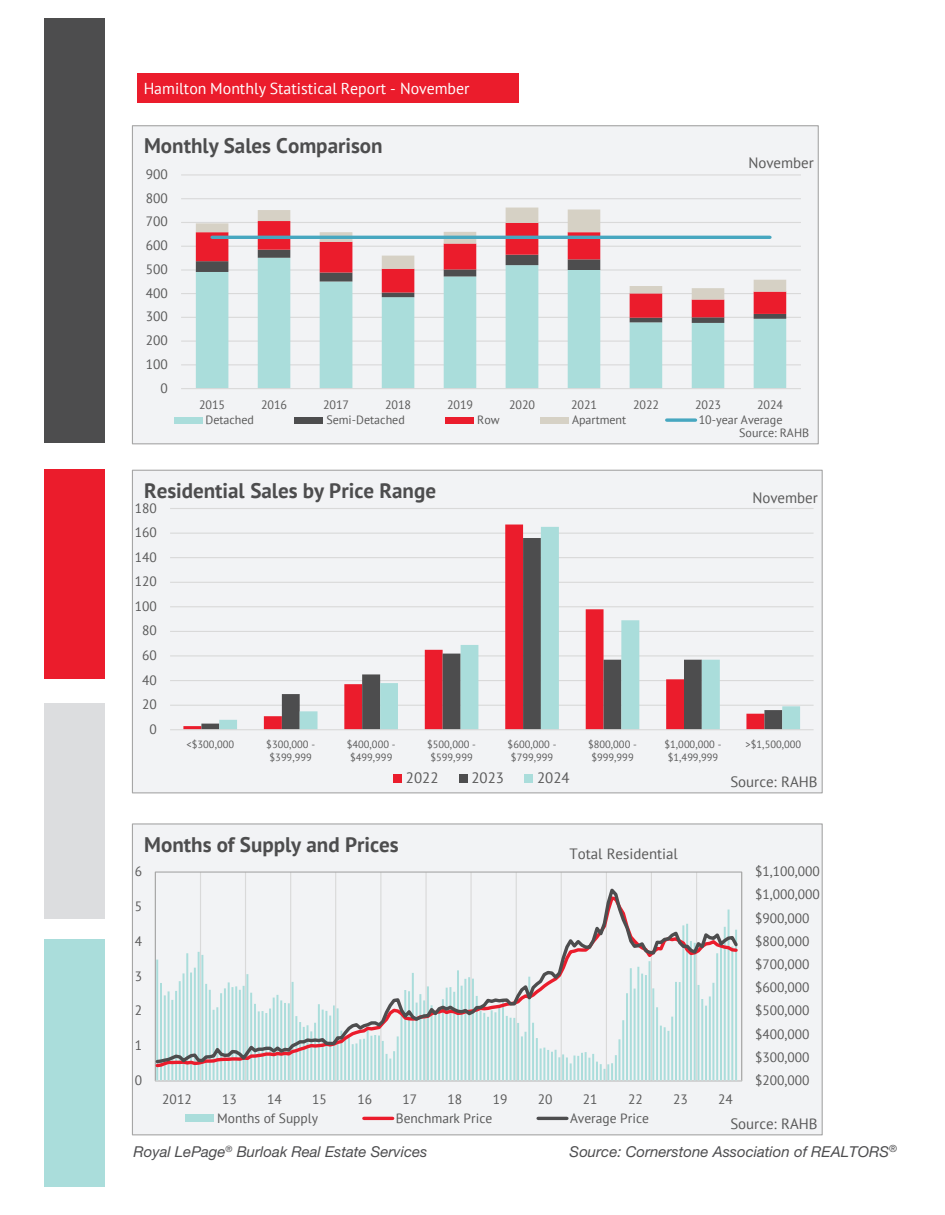
<style>
.page{position:relative;width:945px;height:1215px;background:#fff}
.page>*{position:absolute;margin:0;border:0;box-sizing:border-box;transform-origin:0 0}
.t1{font:700 21px "PT Sans";color:#4d4d4e}
.t2{font:15.9px "PT Sans";color:#fff}
.t3{font:italic 15px "Helvetica Neue LT Pro";color:#4d4d4f}
.t4{font:15px "PT Sans";color:#595959}
.t5{font:13.5px/23.7px "PT Sans";color:#595959;text-align:justify}
.t6{font:12px "PT Sans";color:#595959}
.t7{font:10.5px/13.6px "PT Sans";letter-spacing:.005em;color:#595959;text-align:center}
</style>
<div class="page">
<div style="left:44px;top:18px;width:61px;height:425px;background:#4d4d4e"></div>
<div style="left:44px;top:469px;width:61px;height:210px;background:#eb1c2c"></div>
<div style="left:44px;top:703px;width:61px;height:216px;background:#dcdddf"></div>
<div style="left:44px;top:939px;width:61px;height:248px;background:#aadddb"></div>
<div style="left:137px;top:73px;width:381px;height:29px;background:#eb1c2c"></div>
<div style="left:132px;top:126px;width:686px;height:318px;background:#f2f3f5"></div>
<hr style="left:181px;top:364px;width:620px;height:1px;background:#d9d9d9">
<hr style="left:181px;top:341px;width:620px;height:1px;background:#d9d9d9">
<hr style="left:181px;top:317px;width:620px;height:1px;background:#d9d9d9">
<hr style="left:181px;top:293px;width:620px;height:1px;background:#d9d9d9">
<hr style="left:181px;top:269px;width:620px;height:2px;background:#d9d9d9">
<hr style="left:181px;top:246px;width:620px;height:1px;background:#d9d9d9">
<hr style="left:181px;top:222px;width:620px;height:1px;background:#d9d9d9">
<hr style="left:181px;top:198px;width:620px;height:1px;background:#d9d9d9">
<hr style="left:181px;top:174px;width:620px;height:2px;background:#d9d9d9">
<svg style="left:196px;top:323px;width:590px;height:65px;fill:#aadddb"></svg>
<svg style="left:196px;top:318px;width:590px;height:5px"></svg>
<svg style="left:196px;top:300px;width:590px;height:18px"></svg>
<svg style="left:196px;top:208px;width:590px;height:92px"></svg>
<hr style="left:181px;top:388px;width:620px;height:1px;background:#d9d9d9">
<hr style="left:212px;top:236px;width:558px;height:3px;background:#47a7c0">
<div style="left:174px;top:417px;width:28px;height:7px;background:#aadddb"></div>
<div style="left:295px;top:417px;width:28px;height:7px;background:#4d4d4e"></div>
<div style="left:445px;top:417px;width:29px;height:7px;background:#eb1c2c"></div>
<div style="left:540px;top:417px;width:29px;height:7px;background:#d6d1c5"></div>
<svg style="left:667px;top:418px;width:29px;height:4px"></svg>
<div style="left:132px;top:470px;width:690px;height:323px;background:#f2f3f5"></div>
<hr style="left:170px;top:705px;width:644px;height:1px;background:#d9d9d9">
<hr style="left:170px;top:680px;width:644px;height:1px;background:#d9d9d9">
<hr style="left:170px;top:655px;width:644px;height:1px;background:#d9d9d9">
<hr style="left:170px;top:631px;width:644px;height:1px;background:#d9d9d9">
<hr style="left:170px;top:606px;width:644px;height:1px;background:#d9d9d9">
<hr style="left:170px;top:582px;width:644px;height:1px;background:#d9d9d9">
<hr style="left:170px;top:557px;width:644px;height:1px;background:#d9d9d9">
<hr style="left:170px;top:533px;width:644px;height:1px;background:#d9d9d9">
<hr style="left:170px;top:508px;width:644px;height:1px;background:#d9d9d9">
<svg style="left:219px;top:527px;width:581px;height:202px"></svg>
<hr style="left:170px;top:729px;width:644px;height:1px;background:#d9d9d9">
<div style="left:393px;top:774px;width:9px;height:9px;background:#eb1c2c"></div>
<div style="left:459px;top:774px;width:9px;height:9px;background:#4d4d4e"></div>
<div style="left:524px;top:774px;width:9px;height:9px;background:#aadddb"></div>
<div style="left:132px;top:824px;width:690px;height:311px;background:#f2f3f5"></div>
<hr style="left:200px;top:872px;width:1px;height:209px;background:#d9d9d9">
<hr style="left:245px;top:872px;width:1px;height:209px;background:#d9d9d9">
<hr style="left:290px;top:872px;width:1px;height:209px;background:#d9d9d9">
<hr style="left:335px;top:872px;width:1px;height:209px;background:#d9d9d9">
<hr style="left:380px;top:872px;width:1px;height:209px;background:#d9d9d9">
<hr style="left:425px;top:872px;width:2px;height:209px;background:#d9d9d9">
<hr style="left:470px;top:872px;width:2px;height:209px;background:#d9d9d9">
<hr style="left:516px;top:872px;width:1px;height:209px;background:#d9d9d9">
<hr style="left:561px;top:872px;width:1px;height:209px;background:#d9d9d9">
<hr style="left:606px;top:872px;width:1px;height:209px;background:#d9d9d9">
<hr style="left:651px;top:872px;width:1px;height:209px;background:#d9d9d9">
<hr style="left:696px;top:872px;width:1px;height:209px;background:#d9d9d9">
<svg style="left:156px;top:1069px;width:581px;height:11px"></svg>
<hr style="left:155px;top:1080px;width:587px;height:1px;background:#d9d9d9">
<svg style="left:154px;top:1065px;width:583px;height:4px"></svg>
<svg style="left:154px;top:884px;width:584px;height:181px"></svg>
<div style="left:185px;top:1114px;width:29px;height:8px;background:#aadddb"></div>
<hr style="left:364px;top:1117px;width:29px;height:3px;background:#eb1c2c">
<hr style="left:538px;top:1117px;width:29px;height:3px;background:#4d4d4e">
<p class="t2" style="left:144px;top:78px;width:327px">Hamilton Monthly Statistical Report - November</p>
<h1 class="t1" style="left:144px;top:132px;width:240px">Monthly Sales Comparison</h1>
<p class="t5" style="left:146px;top:162px;width:24px">900<br>800<br>700<br>600<br>500<br>400<br>300<br>200<br>100</p>
<p class="t6" style="left:199px;top:397px;width:28px">2015</p>
<p class="t6" style="left:261px;top:397px;width:28px">2016</p>
<p class="t6" style="left:323px;top:397px;width:28px">2017</p>
<p class="t6" style="left:385px;top:397px;width:28px">2018</p>
<p class="t6" style="left:447px;top:397px;width:28px">2019</p>
<p class="t6" style="left:509px;top:397px;width:28px">2020</p>
<p class="t6" style="left:571px;top:397px;width:28px">2021</p>
<p class="t6" style="left:633px;top:397px;width:28px">2022</p>
<p class="t6" style="left:695px;top:397px;width:28px">2023</p>
<p class="t6" style="left:757px;top:397px;width:28px">2024</p>
<p class="t6" style="left:739px;top:425px;width:72px">Source: RAHB</p>
<p class="t4" style="left:748px;top:153px;width:67px">November</p>
<p class="t5" style="left:160px;top:376px;width:9px">0</p>
<p class="t6" style="left:206px;top:412px;width:50px">Detached</p>
<p class="t6" style="left:326px;top:412px;width:80px">Semi-Detached</p>
<p class="t6" style="left:477px;top:412px;width:24px">Row</p>
<p class="t6" style="left:572px;top:412px;width:56px">Apartment</p>
<p class="t6" style="left:699px;top:412px;width:85px">10-year Average</p>
<h1 class="t1" style="left:144px;top:477px;width:294px">Residential Sales by Price Range</h1>
<p class="t4" style="left:752px;top:488px;width:67px">November</p>
<p class="t5" style="left:135px;top:496px;width:24px">180</p>
<p class="t5" style="left:135px;top:520px;width:24px">160</p>
<p class="t5" style="left:135px;top:545px;width:24px">140</p>
<p class="t5" style="left:135px;top:569px;width:24px">120</p>
<p class="t5" style="left:135px;top:594px;width:24px">100</p>
<p class="t5" style="left:142px;top:619px;width:16px">80</p>
<p class="t5" style="left:142px;top:643px;width:16px">60</p>
<p class="t5" style="left:142px;top:668px;width:16px">40</p>
<p class="t5" style="left:142px;top:692px;width:16px">20</p>
<p class="t5" style="left:149px;top:717px;width:9px">0</p>
<p class="t7" style="left:186px;top:737px;width:49px">&lt;$300,000</p>
<p class="t7" style="left:266px;top:737px;width:50px">$300,000 - $399,999</p>
<p class="t7" style="left:347px;top:737px;width:50px">$400,000 - $499,999</p>
<p class="t7" style="left:427px;top:737px;width:50px">$500,000 - $599,999</p>
<p class="t7" style="left:508px;top:737px;width:50px">$600,000 - $799,999</p>
<p class="t7" style="left:588px;top:737px;width:50px">$800,000 - $999,999</p>
<p class="t7" style="left:664px;top:737px;width:58px">$1,000,000 - $1,499,999</p>
<p class="t7" style="left:746px;top:737px;width:57px">&gt;$1,500,000</p>
<p class="t4" style="left:730px;top:772px;width:89px">Source: RAHB</p>
<p class="t4" style="left:406px;top:768px;width:34px">2022</p>
<p class="t4" style="left:471px;top:768px;width:34px">2023</p>
<p class="t4" style="left:537px;top:768px;width:34px">2024</p>
<h1 class="t1" style="left:144px;top:830px;width:256px">Months of Supply and Prices</h1>
<p class="t4" style="left:570px;top:844px;width:110px">Total Residential</p>
<p class="t5" style="left:135px;top:859px;width:9px">6</p>
<p class="t5" style="left:135px;top:894px;width:9px">5</p>
<p class="t5" style="left:135px;top:929px;width:9px">4</p>
<p class="t5" style="left:135px;top:964px;width:9px">3</p>
<p class="t5" style="left:135px;top:998px;width:9px">2</p>
<p class="t5" style="left:135px;top:1033px;width:9px">1</p>
<p class="t5" style="left:135px;top:1068px;width:9px">0</p>
<p class="t5" style="left:755px;top:859px;width:66px">$1,100,000</p>
<p class="t5" style="left:755px;top:882px;width:66px">$1,000,000</p>
<p class="t5" style="left:755px;top:906px;width:56px">$900,000</p>
<p class="t5" style="left:755px;top:929px;width:56px">$800,000</p>
<p class="t5" style="left:755px;top:952px;width:56px">$700,000</p>
<p class="t5" style="left:755px;top:975px;width:56px">$600,000</p>
<p class="t5" style="left:755px;top:998px;width:56px">$500,000</p>
<p class="t5" style="left:755px;top:1022px;width:56px">$400,000</p>
<p class="t5" style="left:755px;top:1045px;width:56px">$300,000</p>
<p class="t5" style="left:755px;top:1068px;width:56px">$200,000</p>
<p class="t5" style="left:162px;top:1087px;width:31px">2 012</p>
<p class="t5" style="left:222px;top:1087px;width:16px">13</p>
<p class="t5" style="left:267px;top:1087px;width:16px">14</p>
<p class="t5" style="left:312px;top:1087px;width:16px">15</p>
<p class="t5" style="left:357px;top:1087px;width:16px">16</p>
<p class="t5" style="left:403px;top:1087px;width:16px">17</p>
<p class="t5" style="left:448px;top:1087px;width:16px">18</p>
<p class="t5" style="left:493px;top:1087px;width:16px">19</p>
<p class="t5" style="left:538px;top:1087px;width:16px">20</p>
<p class="t5" style="left:583px;top:1087px;width:16px">21</p>
<p class="t5" style="left:628px;top:1087px;width:16px">22</p>
<p class="t5" style="left:673px;top:1087px;width:16px">23</p>
<p class="t5" style="left:718px;top:1087px;width:16px">24</p>
<p class="t4" style="left:730px;top:1114px;width:89px">Source: RAHB</p>
<p class="t5" style="left:217px;top:1106px;width:102px">Months of Supply</p>
<p class="t5" style="left:396px;top:1106px;width:98px">Benchmark Price</p>
<p class="t5" style="left:570px;top:1106px;width:81px">Average Price</p>
<p class="t3" style="left:570px;top:1143px;width:329px">Source: Cornerstone Association of REALTORS<sup>®</sup></p>
<p class="t3" style="left:134px;top:1142px;width:295px">Royal LePage<sup>®</sup> Burloak Real Estate Services</p>
</div>
